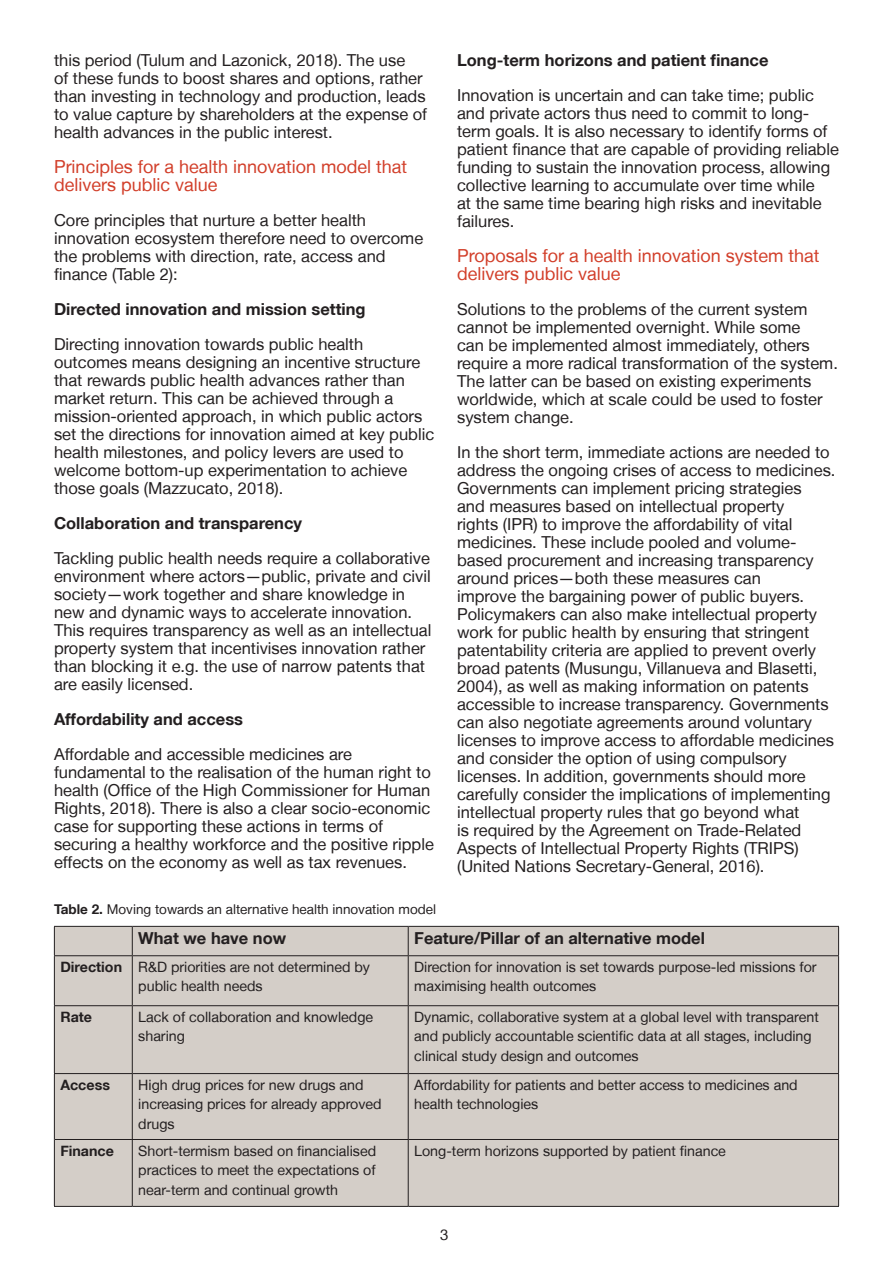
<style>
.page{position:relative;width:893px;height:1263px;background:#fff}
.page>*{position:absolute;margin:0;border:0;box-sizing:border-box;transform-origin:0 0}
.t1{font:18px/18px "Helvetica Neue LT";color:#d23f2a}
.t2{font:16.5px/18px "Helvetica Neue LT";color:#231f20}
.t3{font:700 16.5px "Helvetica Neue LT";color:#231f20}
.t4{font:15px "Helvetica Neue LT";color:#231f20}
.t5{font:14.25px/19.5px "Helvetica Neue LT";color:#231f20}
.t6{font:700 14.25px "Helvetica Neue LT";color:#231f20}
.t7{font:13.5px "Helvetica Neue LT";color:#231f20}
.s1{font-weight:700}
</style>
<div class="page">
<div style="left:55px;top:927px;width:783px;height:279px;background:#d4cec8"></div>
<hr style="left:55px;top:1139px;width:77px;height:1px;background:#231f20">
<svg style="left:132px;top:927px;width:1px;height:28px"></svg>
<hr style="left:408px;top:956px;width:1px;height:49px;background:#231f20">
<hr style="left:408px;top:1006px;width:1px;height:67px;background:#231f20">
<hr style="left:408px;top:1074px;width:1px;height:65px;background:#231f20">
<hr style="left:838px;top:1074px;width:1px;height:65px;background:#231f20">
<hr style="left:408px;top:1140px;width:1px;height:66px;background:#231f20">
<hr style="left:132px;top:1139px;width:276px;height:1px;background:#231f20">
<hr style="left:408px;top:1139px;width:431px;height:1px;background:#231f20">
<hr style="left:838px;top:1140px;width:1px;height:66px;background:#231f20">
<hr style="left:132px;top:1206px;width:276px;height:1px;background:#231f20">
<hr style="left:408px;top:1206px;width:431px;height:1px;background:#231f20">
<hr style="left:132px;top:956px;width:1px;height:49px;background:#231f20">
<hr style="left:132px;top:1006px;width:1px;height:67px;background:#231f20">
<hr style="left:54px;top:1074px;width:1px;height:65px;background:#231f20">
<hr style="left:132px;top:1074px;width:1px;height:65px;background:#231f20">
<hr style="left:54px;top:1139px;width:1px;height:67px;background:#231f20">
<hr style="left:132px;top:1140px;width:1px;height:66px;background:#231f20">
<hr style="left:54px;top:1206px;width:78px;height:1px;background:#231f20">
<hr style="left:54px;top:1006px;width:1px;height:67px;background:#231f20">
<hr style="left:838px;top:1006px;width:1px;height:67px;background:#231f20">
<hr style="left:54px;top:1073px;width:78px;height:1px;background:#231f20">
<hr style="left:132px;top:1073px;width:276px;height:1px;background:#231f20">
<hr style="left:408px;top:1073px;width:431px;height:1px;background:#231f20">
<hr style="left:54px;top:926px;width:78px;height:1px;background:#231f20">
<svg style="left:54px;top:927px;width:1px;height:28px"></svg>
<hr style="left:132px;top:926px;width:276px;height:1px;background:#231f20">
<hr style="left:54px;top:955px;width:78px;height:1px;background:#231f20">
<hr style="left:132px;top:955px;width:276px;height:1px;background:#231f20">
<hr style="left:408px;top:926px;width:431px;height:1px;background:#231f20">
<svg style="left:408px;top:927px;width:1px;height:28px"></svg>
<svg style="left:838px;top:927px;width:1px;height:28px"></svg>
<hr style="left:408px;top:955px;width:431px;height:1px;background:#231f20">
<hr style="left:54px;top:956px;width:1px;height:49px;background:#231f20">
<hr style="left:838px;top:956px;width:1px;height:49px;background:#231f20">
<hr style="left:54px;top:1005px;width:78px;height:1px;background:#231f20">
<hr style="left:132px;top:1005px;width:276px;height:1px;background:#231f20">
<hr style="left:408px;top:1005px;width:431px;height:1px;background:#231f20">
<p class="t2" style="left:54px;top:51px;width:375px">this period (Tulum and Lazonick, 2018). The use<br>of these funds to boost shares and options, rather than investing in technology and production, leads to value capture by shareholders at the expense of health advances in the public interest.</p>
<p class="t1" style="left:54px;top:157px;width:355px">Principles for a health innovation model that delivers public value</p>
<p class="t2" style="left:54px;top:211px;width:371px">Core principles that nurture a better health innovation ecosystem therefore need to overcome the problems with direction, rate, access and finance (Table 2):</p>
<p class="t3" style="left:54px;top:299px;width:313px">Directed innovation and mission setting</p>
<p class="t2" style="left:54px;top:335px;width:382px">Directing innovation towards public health outcomes means designing an incentive structure that rewards public health advances rather than market return. This can be achieved through a mission-oriented approach, in which public actors set the directions for innovation aimed at key public health milestones, and policy levers are used to welcome bottom-up experimentation to achieve those goals (Mazzucato, 2018).</p>
<p class="t3" style="left:54px;top:513px;width:250px">Collaboration and transparency</p>
<p class="t2" style="left:54px;top:549px;width:379px">Tackling public health needs require a collaborative environment where actors—public, private and civil society—work together and share knowledge in new and dynamic ways to accelerate innovation.<br>This requires transparency as well as an intellectual property system that incentivises innovation rather than blocking it e.g. the use of narrow patents that are easily licensed.</p>
<p class="t3" style="left:54px;top:709px;width:191px">Affordability and access</p>
<p class="t2" style="left:54px;top:745px;width:381px">Affordable and accessible medicines are fundamental to the realisation of the human right to health (Office of the High Commissioner for Human Rights, 2018). There is also a clear socio-economic case for supporting these actions in terms of securing a healthy workforce and the positive ripple effects on the economy as well as tax revenues.</p>
<p class="t7" style="left:54px;top:901px;width:384px"><span class="s1">Table 2.</span> Moving towards an alternative health innovation model</p>
<p class="t3" style="left:457px;top:50px;width:313px">Long-term horizons and patient finance</p>
<p class="t2" style="left:457px;top:86px;width:383px">Innovation is uncertain and can take time; public and private actors thus need to commit to long&shy;term goals. It is also necessary to identify forms of patient finance that are capable of providing reliable funding to sustain the innovation process, allowing collective learning to accumulate over time while<br>at the same time bearing high risks and inevitable failures.</p>
<p class="t1" style="left:457px;top:246px;width:364px">Proposals for a health innovation system that delivers public value</p>
<p class="t2" style="left:457px;top:300px;width:382px">Solutions to the problems of the current system cannot be implemented overnight. While some<br>can be implemented almost immediately, others require a more radical transformation of the system.<br>The latter can be based on existing experiments worldwide, which at scale could be used to foster system change.</p>
<p class="t2" style="left:457px;top:443px;width:380px">In the short term, immediate actions are needed to address the ongoing crises of access to medicines.<br>Governments can implement pricing strategies<br>and measures based on intellectual property<br>rights (IPR) to improve the affordability of vital medicines. These include pooled and volume&shy;based procurement and increasing transparency around prices—both these measures can<br>improve the bargaining power of public buyers.<br>Policymakers can also make intellectual property work for public health by ensuring that stringent patentability criteria are applied to prevent overly broad patents (Musungu, Villanueva and Blasetti, 2004), as well as making information on patents accessible to increase transparency. Governments can also negotiate agreements around voluntary licenses to improve access to affordable medicines and consider the option of using compulsory licenses. In addition, governments should more carefully consider the implications of implementing intellectual property rules that go beyond what<br>is required by the Agreement on Trade-Related Aspects of Intellectual Property Rights (TRIPS) (United Nations Secretary-General, 2016).</p>
<p class="t3" style="left:138px;top:928px;width:149px">What we have now</p>
<p class="t3" style="left:414px;top:928px;width:292px">Feature/Pillar of an alternative model</p>
<p class="t5" style="left:138px;top:957px;width:233px;text-indent:-78px"><span class="s1">Direction</span> R&amp;D priorities are not determined by public health needs</p>
<p class="t5" style="left:414px;top:957px;width:404px">Direction for innovation is set towards purpose-led missions for maximising health outcomes</p>
<p class="t6" style="left:60px;top:1008px;width:33px">Rate</p>
<p class="t5" style="left:138px;top:1007px;width:236px">Lack of collaboration and knowledge sharing</p>
<p class="t5" style="left:414px;top:1007px;width:406px">Dynamic, collaborative system at a global level with transparent and publicly accountable scientific data at all stages, including clinical study design and outcomes</p>
<p class="t6" style="left:60px;top:1076px;width:51px">Access</p>
<p class="t5" style="left:138px;top:1075px;width:245px">High drug prices for new drugs and increasing prices for already approved drugs</p>
<p class="t5" style="left:414px;top:1075px;width:385px">Affordability for patients and better access to medicines and health technologies</p>
<p class="t6" style="left:60px;top:1142px;width:55px">Finance</p>
<p class="t5" style="left:138px;top:1140px;width:239px;text-align:justify">Short-termism based on financialised practices to meet the expectations of near-term and continual growth</p>
<p class="t5" style="left:414px;top:1140px;width:313px">Long-term horizons supported by patient finance</p>
<p class="t4" style="left:440px;top:1225px;width:10px">3</p>
</div>
